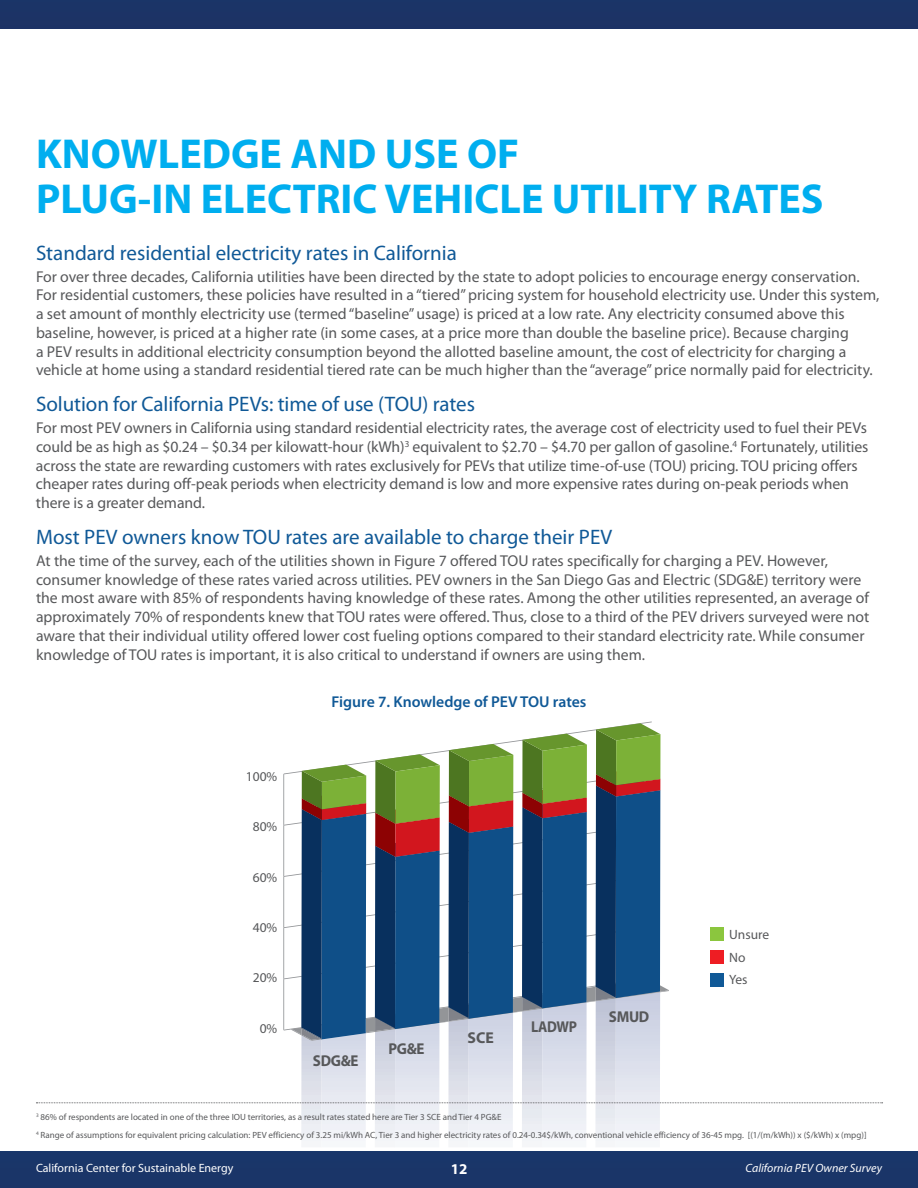
<style>
.page{position:relative;width:918px;height:1188px;background:#fff}
.page>*{position:absolute;margin:0;border:0;box-sizing:border-box;transform-origin:0 0}
.t1{font:700 42px/45px "Myriad Pro";color:#00aeef}
.t2{font:21px "Myriad Pro";color:#105997}
.t3{font:15.75px/18.8px "Myriad Pro";color:#57585a}
.t4{font:600 15.75px "Myriad Pro";color:#105997}
.t5{font:700 15.75px "Myriad Pro";letter-spacing:-.02em;color:#57585a;scale:.95 1}
.t6{font:700 15.75px "Myriad Pro";letter-spacing:-.02em;color:#57585a;scale:.9 1}
.t7{font:700 15.75px "Myriad Pro";letter-spacing:-.02em;color:#57585a}
.t8{font:700 15px "Myriad Pro";color:#fff}
.t9{font:13.5px/22.5px "Myriad Pro";color:#57585a}
.t10{font:12px "Myriad Pro";color:#fff}
.t11{font:italic 12px "Myriad Pro";color:#fff}
.t12{font:9px/18px "Myriad Pro";color:#57585a}
</style>
<div class="page">
<div style="left:0;top:1152px;width:918px;height:36px;background:#1a3568"></div>
<div style="left:0;top:0;width:918px;height:29px;background:#1c3366"></div>
<svg style="left:36px;top:721px;width:847px;height:420px"></svg>
<h1 class="t1" style="left:36px;top:130px;width:789px">KNOWLEDGE AND USE OF<br>PLUG-IN ELECTRIC VEHICLE UTILITY RATES</h1>
<h2 class="t2" style="left:36px;top:240px;width:422px">Standard residential electricity rates in California</h2>
<p class="t3" style="left:36px;top:267px;width:845px">For over three decades, California utilities have been directed by the state to adopt policies to encourage energy conservation.<br>For residential customers, these policies have resulted in a “tiered”pricing system for household electricity use. Under this system, a set amount of monthly electricity use (termed“baseline”usage) is priced at a low rate. Any electricity consumed above this baseline, however, is priced at a higher rate (in some cases, at a price more than double the baseline price). Because charging<br>a PEV results in additional electricity consumption beyond the allotted baseline amount, the cost of electricity for charging a vehicle at home using a standard residential tiered rate can be much higher than the “average”price normally paid for electricity.</p>
<h2 class="t2" style="left:36px;top:391px;width:440px">Solution for California PEVs: time of use (TOU) rates</h2>
<p class="t3" style="left:36px;top:418px;width:834px">For most PEV owners in California using standard residential electricity rates, the average cost of electricity used to fuel their PEVs could be as high as $0.24 – $0.34 per kilowatt-hour (kWh)<sup>3</sup> equivalent to $2.70 – $4.70 per gallon of gasoline.<sup>4</sup> Fortunately, utilities across the state are rewarding customers with rates exclusively for PEVs that utilize time-of-use (TOU) pricing. TOU pricing offers cheaper rates during off-peak periods when electricity demand is low and more expensive rates during on-peak periods when there is a greater demand.</p>
<h2 class="t2" style="left:36px;top:524px;width:578px">Most PEV owners know TOU rates are available to charge their PEV</h2>
<p class="t3" style="left:36px;top:551px;width:835px">At the time of the survey, each of the utilities shown in Figure 7 offered TOU rates specifically for charging a PEV. However, consumer knowledge of these rates varied across utilities. PEV owners in the San Diego Gas and Electric (SDG&amp;E) territory were the most aware with 85% of respondents having knowledge of these rates. Among the other utilities represented, an average of approximately 70% of respondents knew that TOU rates were offered. Thus, close to a third of the PEV drivers surveyed were not aware that their individual utility offered lower cost fueling options compared to their standard electricity rate. While consumer knowledge of TOU rates is important, it is also critical to understand if owners are using them.</p>
<p class="t9" style="left:246px;top:765px;width:33px">100%</p>
<p class="t9" style="left:253px;top:815px;width:26px">80%</p>
<p class="t9" style="left:253px;top:866px;width:26px">60%</p>
<p class="t9" style="left:253px;top:916px;width:26px">40%</p>
<p class="t9" style="left:253px;top:966px;width:26px">20%</p>
<p class="t9" style="left:260px;top:1017px;width:19px">0%</p>
<p class="t4" style="left:332px;top:692px;width:256px">Figure 7. Knowledge of PEV TOU rates</p>
<p class="t5" style="left:313px;top:1050px;width:50px">SDG&amp;E</p>
<p class="t5" style="left:388px;top:1038px;width:40px">PG&amp;E</p>
<p class="t7" style="left:468px;top:1028px;width:28px">SCE</p>
<p class="t6" style="left:531px;top:1017px;width:53px">LADWP</p>
<p class="t5" style="left:609px;top:1006px;width:44px">SMUD</p>
<p class="t9" style="left:729px;top:923px;width:42px">Unsure<br>No<br>Yes</p>
<p class="t12" style="left:36px;top:1108px;width:832px"><sup>3</sup> 86% of respondents are located in one of the three IOU territories, as a result rates stated here are Tier 3 SCE and Tier 4 PG&amp;E<br><sup>4</sup> Range of assumptions for equivalent pricing calculation: PEV efficiency of 3.25 mi/kWh AC, Tier 3 and higher electricity rates of 0.24-0.34$/kWh, conventional vehicle efficiency of 36-45 mpg. [(1/(m/kWh)) x ($/kWh) x (mpg)]</p>
<p class="t10" style="left:36px;top:1160px;width:199px">California Center for Sustainable Energy</p>
<p class="t8" style="left:451px;top:1159px;width:18px">12</p>
<p class="t11" style="left:746px;top:1160px;width:138px">California PEV Owner Survey</p>
</div>
